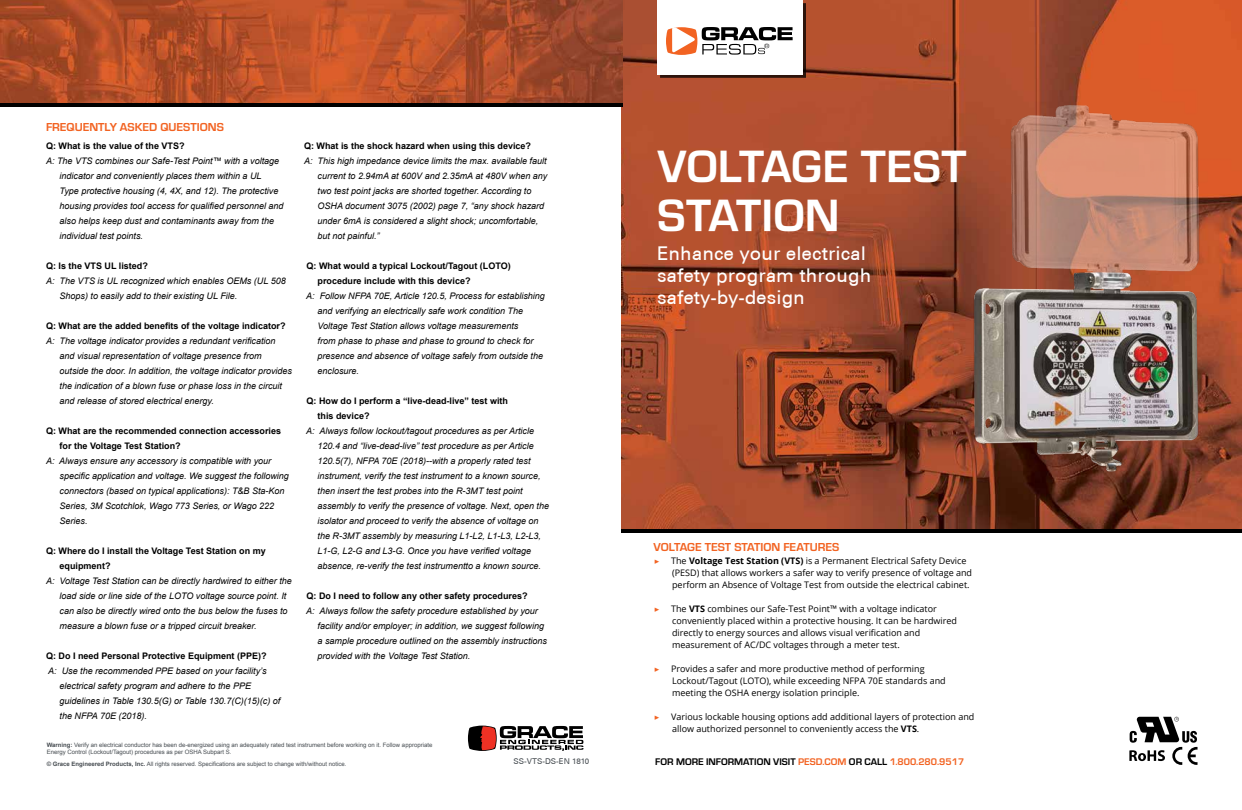
<style>
.page{position:relative;width:1242px;height:810px;background:#fff}
.page>*{position:absolute;margin:0;border:0;box-sizing:border-box;transform-origin:0 0}
.t1{font:700 41px/49.2px "Eurostile DCD";color:#fff}
.t2{font:500 19px/22px "Univers CE";color:#fff}
.t3{font:700 12px "Eurostile";color:#f26322}
.t4{font:700 10px "Eurostile";color:#000}
.t5{font:italic 9px/15px "Arial";color:#000}
.t6{font:9px/12px "Open Sans";color:#000}
.t7{font:700 9px/15px "Arial";color:#000}
.t8{font:9px "Minion Pro";color:#f26322}
.t9{font:500 8px "Univers CE";color:#464c51}
.t10{font:6.1px "Eurostile Ext";color:#000}
.t11{font:6px/7.2px "Arial";color:#464c51}
.s1{font-weight:700}
.s2{color:#f26322}
</style>
<div class="page">
<img style="left:621px;top:0;width:621px;height:529px">
<hr style="left:621px;top:529px;width:621px;height:4px;background:#000">
<img style="left:959px;top:94px;width:250px;height:408px">
<img style="left:0;top:0;width:622px;height:103px">
<hr style="left:0;top:103px;width:622px;height:3px;background:#000">
<svg style="left:468px;top:726px;width:115px;height:25px"></svg>
<svg style="left:1129px;top:717px;width:69px;height:48px"></svg>
<div style="left:660px;top:3px;width:146px;height:74px;background:#000;opacity:.75"></div>
<div style="left:657px;top:0;width:146px;height:74px;background:#fff"></div>
<svg style="left:666px;top:27px;width:127px;height:28px"></svg>
<h3 class="t3" style="left:46px;top:120px;width:179px">FREQUENTLY ASKED QUESTIONS</h3>
<p class="t7" style="left:46px;top:138px;width:140px">Q: What is the value of the VTS?</p>
<p class="t5" style="left:60px;top:153px;width:226px;text-indent:-14px">A: The VTS combines our Safe-Test Point™ with a voltage indicator and conveniently places them within a UL<br>Type protective housing (4, 4X, and 12). The protective housing provides tool access for qualified personnel and also helps keep dust and contaminants away from the individual test points.</p>
<p class="t7" style="left:46px;top:258px;width:103px">Q: Is the VTS UL listed?</p>
<p class="t5" style="left:60px;top:273px;width:228px;text-indent:-14px">A: The VTS is UL recognized which enables OEMs (UL 508<br>Shops) to easily add to their existing UL File.</p>
<p class="t7" style="left:46px;top:318px;width:241px">Q: What are the added benefits of the voltage indicator?</p>
<p class="t5" style="left:60px;top:333px;width:234px;text-indent:-14px">A: The voltage indicator provides a redundant verification and visual representation of voltage presence from outside the door. In addition, the voltage indicator provides the indication of a blown fuse or phase loss in the circuit and release of stored electrical energy.</p>
<p class="t7" style="left:60px;top:424px;width:223px;text-indent:-14px">Q: What are the recommended connection accessories for the Voltage Test Station?</p>
<p class="t5" style="left:60px;top:453px;width:231px;text-indent:-14px">A: Always ensure any accessory is compatible with your specific application and voltage. We suggest the following connectors (based on typical applications): T&amp;B Sta-Kon Series, 3M Scotchlok, Wago 773 Series, or Wago 222<br>Series.</p>
<p class="t7" style="left:60px;top:544px;width:208px;text-indent:-14px">Q: Where do I install the Voltage Test Station on my equipment?</p>
<p class="t5" style="left:60px;top:573px;width:234px;text-indent:-14px">A: Voltage Test Station can be directly hardwired to either the load side or line side of the LOTO voltage source point. It can also be directly wired onto the bus below the fuses to measure a blown fuse or a tripped circuit breaker.</p>
<p class="t7" style="left:46px;top:649px;width:222px">Q: Do I need Personal Protective Equipment (PPE)?</p>
<p class="t5" style="left:60px;top:663px;width:222px;text-indent:-11px">A: Use the recommended PPE based on your facility’s electrical safety program and adhere to the PPE guidelines in Table 130.5(G) or Table 130.7(C)(15)(c) of the NFPA 70E (2018).</p>
<p class="t7" style="left:304px;top:139px;width:229px">Q: What is the shock hazard when using this device?</p>
<p class="t5" style="left:318px;top:153px;width:231px;text-indent:-14px">A: This high impedance device limits the max. available fault current to 2.94mA at 600V and 2.35mA at 480V when any two test point jacks are shorted together. According to OSHA document 3075 (2002) page 7, “any shock hazard under 6mA is considered a slight shock; uncomfortable, but not painful.”</p>
<p class="t7" style="left:318px;top:259px;width:195px;text-indent:-11px">Q: What would a typical Lockout/Tagout (LOTO) procedure include with this device?</p>
<p class="t5" style="left:318px;top:288px;width:229px;text-indent:-11px">A: Follow NFPA 70E, Article 120.5, Process for establishing and verifying an electrically safe work condition The Voltage Test Station allows voltage measurements<br>from phase to phase and phase to ground to check for presence and absence of voltage safely from outside the enclosure.</p>
<p class="t7" style="left:318px;top:394px;width:192px;text-indent:-11px">Q: How do I perform a “live-dead-live” test with this device?</p>
<p class="t5" style="left:318px;top:423px;width:233px;text-indent:-11px">A: Always follow lockout/tagout procedures as per Article 120.4 and “live-dead-live” test procedure as per Article 120.5(7), NFPA 70E (2018)--with a properly rated test instrument, verify the test instrument to a known source, then insert the test probes into the R-3MT test point assembly to verify the presence of voltage. Next, open the isolator and proceed to verify the absence of voltage on the R-3MT assembly by measuring L1-L2, L1-L3, L2-L3, L1-G, L2-G and L3-G. Once you have verified voltage absence, re-verify the test instrumentto a known source.</p>
<p class="t7" style="left:307px;top:589px;width:223px">Q: Do I need to follow any other safety procedures?</p>
<p class="t5" style="left:318px;top:603px;width:231px;text-indent:-11px">A: Always follow the safety procedure established by your facility and/or employer; in addition, we suggest following a sample procedure outlined on the assembly instructions provided with the Voltage Test Station.</p>
<p class="t11" style="left:47px;top:741px;width:387px"><span class="s1">Warning:</span> Verify an electrical conductor has been de-energized using an adequately rated test instrument before working on it. Follow appropriate<br>Energy Control (Lockout/Tagout) procedures as per OSHA Subpart S.</p>
<p class="t11" style="left:47px;top:760px;width:301px"><span class="s1">© Grace Engineered Products, Inc.</span> All rights reserved. Specifications are subject to change with/without notice.</p>
<p class="t9" style="left:514px;top:757px;width:77px">SS-VTS-DS-EN 1810</p>
<p class="t10" style="left:764px;top:42px;width:7px">®</p>
<h1 class="t1" style="left:657px;top:142px;width:311px">VOLTAGE TEST<br>STATION</h1>
<h2 class="t2" style="left:657px;top:242px;width:216px">Enhance your electrical safety program through safety-by-design</h2>
<h3 class="t3" style="left:653px;top:540px;width:187px">VOLTAGE TEST STATION FEATURES</h3>
<p class="t8" style="left:654px;top:555px;width:7px">▶</p>
<p class="t6" style="left:671px;top:555px;width:303px">The <span class="s1">Voltage Test Station (VTS)</span> is a Permanent Electrical Safety Device (PESD) that allows workers a safer way to verify presence of voltage and perform an Absence of Voltage Test from outside the electrical cabinet.</p>
<p class="t8" style="left:654px;top:603px;width:7px">▶</p>
<p class="t6" style="left:671px;top:603px;width:288px">The <span class="s1">VTS</span> combines our Safe-Test Point™ with a voltage indicator conveniently placed within a protective housing. It can be hardwired directly to energy sources and allows visual verification and measurement of AC/DC voltages through a meter test.</p>
<p class="t8" style="left:654px;top:663px;width:7px">▶</p>
<p class="t6" style="left:671px;top:662px;width:276px">Provides a safer and more productive method of performing<br>Lockout/Tagout (LOTO), while exceeding NFPA 70E standards and meeting the OSHA energy isolation principle.</p>
<p class="t8" style="left:654px;top:711px;width:7px">▶</p>
<p class="t6" style="left:671px;top:710px;width:305px">Various lockable housing options add additional layers of protection and allow authorized personnel to conveniently access the <span class="s1">VTS</span>.</p>
<p class="t4" style="left:655px;top:757px;width:311px">FOR MORE INFORMATION VISIT <span class="s2">PESD.COM</span> OR CALL <span class="s2">1.800.280.9517</span></p>
</div>
